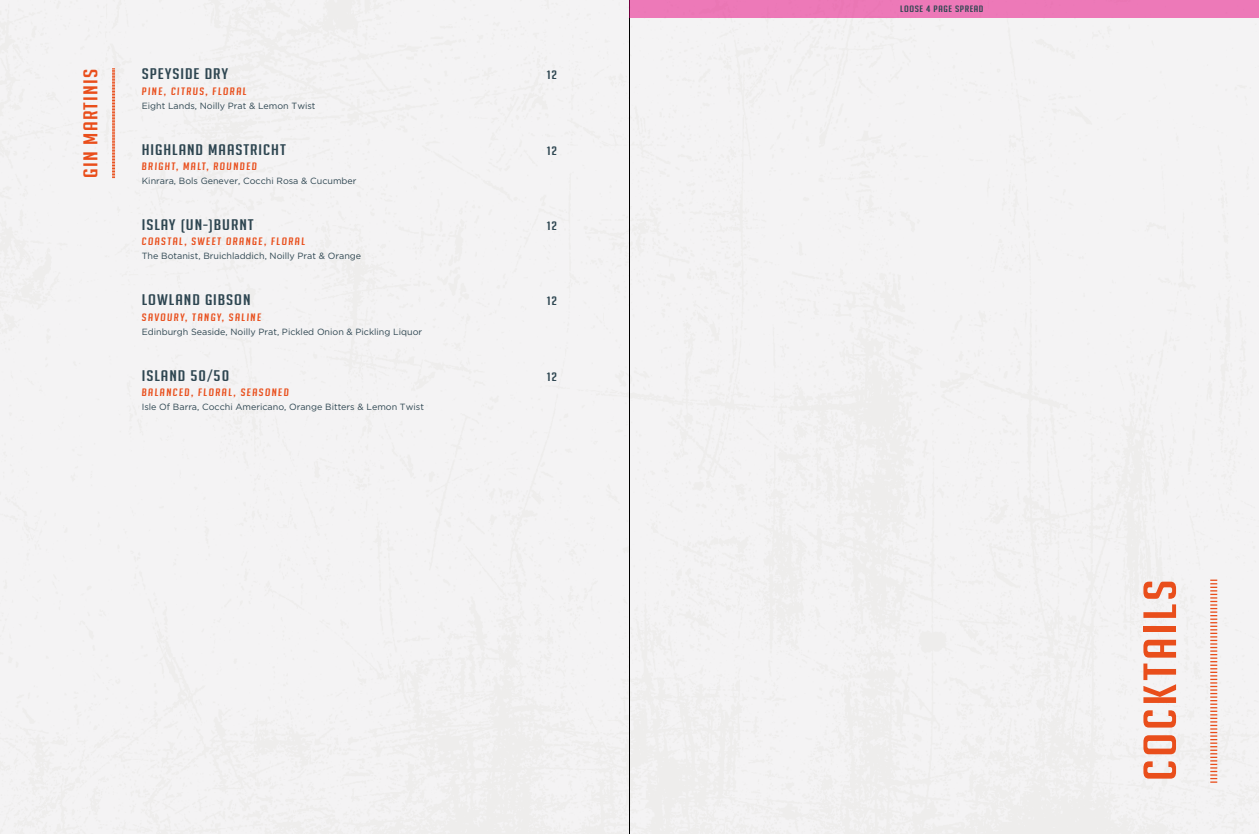
<style>
.page{position:relative;width:1259px;height:834px;background:#fff}
.page>*{position:absolute;margin:0;border:0;box-sizing:border-box;transform-origin:0 0}
.t1{font:45.45px "Big Noodle Titling";letter-spacing:.05em;color:#e94e1b;scale:1.3 1}
.t2{font:19.5px "Big Noodle Titling";letter-spacing:.05em;color:#e94e1b;scale:1.3 1}
.t3{font:15px "Big Noodle Titling";letter-spacing:.05em;color:#2e4651;scale:1.3 1}
.t4{font:12px "Big Noodle Titling";letter-spacing:.05em;color:#2e4651;scale:1.3 1}
.t5{font:italic 10.5px "Big Noodle Titling";letter-spacing:.1em;color:#e94e1b;scale:1.3 1}
.t6{font:9px "Gotham";color:#2e4651}
.t7{font:9px "Big Noodle Titling";letter-spacing:.05em;color:#2e4651;scale:1.3 1}
</style>
<div class="page">
<div style="left:0;top:0;width:1259px;height:833px;background:#f4f3f4"></div>
<svg style="left:1210px;top:579px;width:7px;height:203px"></svg>
<svg style="left:112px;top:68px;width:3px;height:110px"></svg>
<hr style="left:629px;top:0;width:1px;height:833px;background:#000">
<div style="left:629px;top:0;width:630px;height:17px;background:#ed79b8"></div>
<h2 class="t2" style="left:80px;top:178px;width:86px;rotate:-90deg">GIN MARTINIS</h2>
<h3 class="t3" style="left:142px;top:66px;width:68px">SPEYSIDE DRY</h3>
<h3 class="t4" style="left:547px;top:68px;width:9px">12</h3>
<p class="t5" style="left:142px;top:85px;width:82px">PINE, CITRUS, FLORAL</p>
<p class="t6" style="left:142px;top:100px;width:175px">Eight Lands, Noilly Prat &amp; Lemon Twist</p>
<h3 class="t3" style="left:142px;top:141px;width:112px">HIGHLAND MAASTRICHT</h3>
<h3 class="t4" style="left:547px;top:144px;width:9px">12</h3>
<p class="t5" style="left:142px;top:161px;width:90px">BRIGHT, MALT, ROUNDED</p>
<p class="t6" style="left:142px;top:176px;width:216px">Kinrara, Bols Genever, Cocchi Rosa &amp; Cucumber</p>
<h3 class="t3" style="left:142px;top:216px;width:88px">ISLAY (UN-)BURNT</h3>
<h3 class="t4" style="left:547px;top:219px;width:9px">12</h3>
<p class="t5" style="left:142px;top:236px;width:127px">COASTAL, SWEET ORANGE, FLORAL</p>
<p class="t6" style="left:142px;top:251px;width:221px">The Botanist, Bruichladdich, Noilly Prat &amp; Orange</p>
<h3 class="t3" style="left:142px;top:292px;width:85px">LOWLAND GIBSON</h3>
<h3 class="t4" style="left:547px;top:295px;width:9px">12</h3>
<p class="t5" style="left:142px;top:311px;width:93px">SAVOURY, TANGY, SALINE</p>
<p class="t6" style="left:142px;top:326px;width:282px">Edinburgh Seaside, Noilly Prat, Pickled Onion &amp; Pickling Liquor</p>
<h3 class="t3" style="left:142px;top:367px;width:69px">ISLAND 50/50</h3>
<h3 class="t4" style="left:547px;top:370px;width:9px">12</h3>
<p class="t5" style="left:142px;top:387px;width:115px">BALANCED, FLORAL, SEASONED</p>
<p class="t6" style="left:142px;top:402px;width:284px">Isle Of Barra, Cocchi Americano, Orange Bitters &amp; Lemon Twist</p>
<p class="t7" style="left:900px;top:4px;width:65px">LOOSE 4 PAGE SPREAD</p>
<h1 class="t1" style="left:1135px;top:780px;width:156px;rotate:-90deg">COCKTAILS</h1>
</div>
